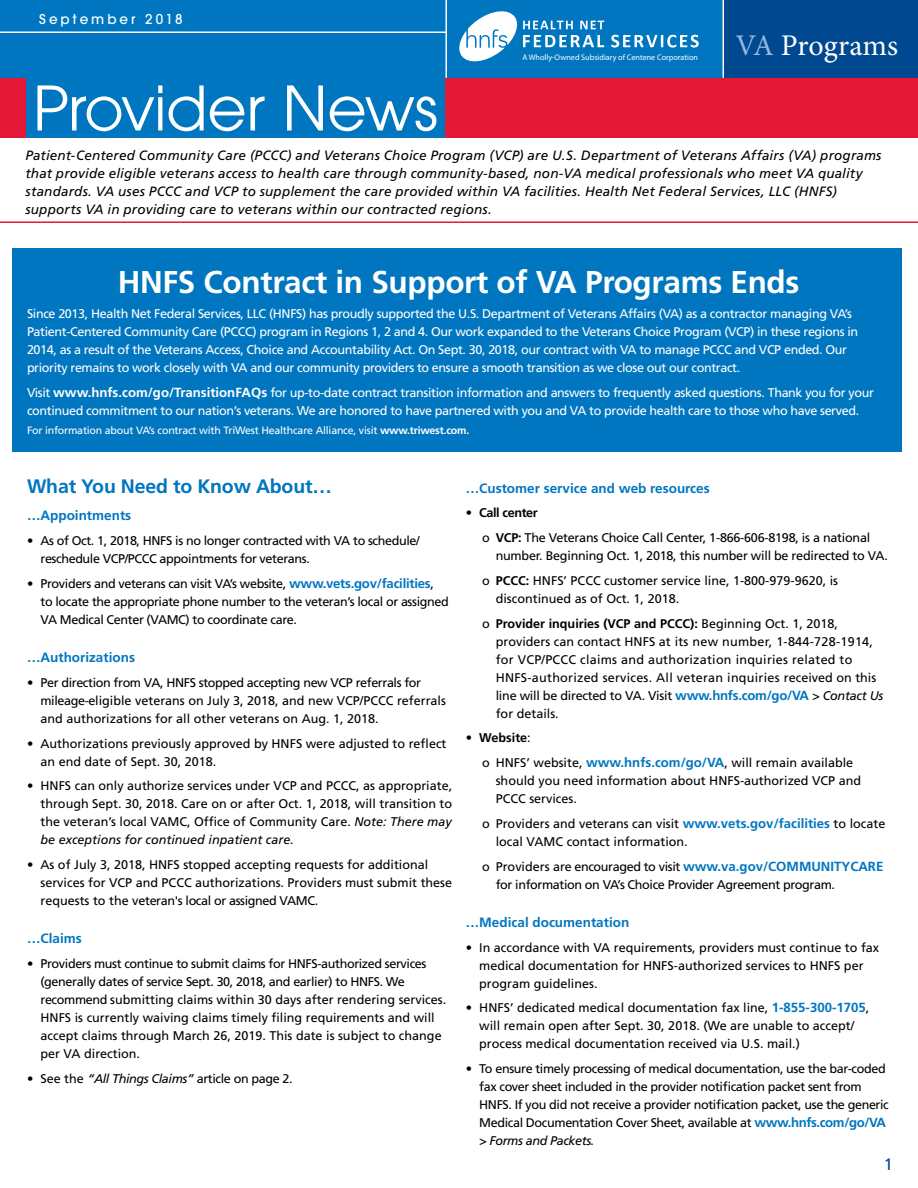
<style>
.page{position:relative;width:918px;height:1188px;background:#fff}
.page>*{position:absolute;margin:0;border:0;box-sizing:border-box;transform-origin:0 0}
.t1{font:67.5px "Avant Garde Gothic Itc T";letter-spacing:-.015em;color:#fff}
.t2{font:700 31.5px "Frutiger";letter-spacing:-.01em;color:#fff}
.t3{font:30px "Minion Pro";letter-spacing:-.005em;color:#fff}
.t4{font:700 19.5px "Frutiger";letter-spacing:-.01em;color:#0076c0}
.t5{font:16.5px "Frutiger";color:#004990}
.t6{font:500 15px "Avant Garde Gothic Itc T";letter-spacing:.2em;color:#fff}
.t7{font:italic 13.5px/18px "Frutiger";letter-spacing:.01em;color:#000}
.t8{font:700 13.5px "Frutiger";color:#0076c0}
.t9{font:12.6px/18px "Frutiger";color:#000}
.t10{font:12.6px/18px "Frutiger";letter-spacing:-.03em;color:#fff}
.t11{font:12.6px/18px "Frutiger";letter-spacing:-.03em;color:#000}
.t12{font:12.6px/18px "Frutiger";letter-spacing:.02em;color:#000}
.t13{font:12.6px/24.8px "Frutiger";letter-spacing:-.02em;color:#000}
.t14{font:10.65px "Frutiger";letter-spacing:-.02em;color:#fff}
.t15{font:8.1px "Myriad Pro";color:#fff}
.s1{color:#95b8e1}
.s2{font-weight:700;font-size:13.2px}
.s3{font-weight:700}
.s4{font-weight:700;font-size:13.2px;color:#0076c0}
.s5{font-style:italic}
</style>
<div class="page">
<div style="left:13px;top:248px;width:889px;height:203px;background:#0076c0"></div>
<hr style="left:0;top:221px;width:918px;height:2px;background:#e31837">
<div style="left:0;top:0;width:724px;height:137px;background:#0076c0"></div>
<div style="left:724px;top:0;width:194px;height:137px;background:#004990"></div>
<div style="left:0;top:78px;width:26px;height:59px;background:#e31837"></div>
<div style="left:446px;top:78px;width:472px;height:59px;background:#e31837"></div>
<hr style="left:723px;top:0;width:1px;height:78px;background:#fff">
<hr style="left:446px;top:0;width:1px;height:78px;background:#fff">
<hr style="left:0;top:32px;width:446px;height:1px;background:#fff">
<svg style="left:611px;top:35px;width:88px;height:13px"></svg>
<svg style="left:459px;top:11px;width:145px;height:51px"></svg>
<p class="t6" style="left:39px;top:10px;width:145px">September 2018</p>
<p class="t15" style="left:522px;top:52px;width:177px">A Wholly-Owned Subsidiary of Centene Corporation</p>
<h3 class="t3" style="left:735px;top:25px;width:164px"><span class="s1">VA</span> Programs</h3>
<h1 class="t1" style="left:33px;top:69px;width:408px">Provider News</h1>
<p class="t7" style="left:26px;top:146px;width:857px">Patient-Centered Community Care (PCCC) and Veterans Choice Program (VCP) are U.S. Department of Veterans Affairs (VA) programs that provide eligible veterans access to health care through community-based, non-VA medical professionals who meet VA quality standards. VA uses PCCC and VCP to supplement the care provided within VA facilities. Health Net Federal Services, LLC (HNFS) supports VA in providing care to veterans within our contracted regions.</p>
<h2 class="t2" style="left:118px;top:264px;width:683px">HNFS Contract in Support of VA Programs Ends</h2>
<p class="t10" style="left:27px;top:305px;width:833px">Since 2013, Health Net Federal Services, LLC (HNFS) has proudly supported the U.S. Department of Veterans Affairs (VA) as a contractor managing VA’s Patient-Centered Community Care (PCCC) program in Regions 1, 2 and 4. Our work expanded to the Veterans Choice Program (VCP) in these regions in 2014, as a result of the Veterans Access, Choice and Accountability Act. On Sept. 30, 2018, our contract with VA to manage PCCC and VCP ended. Our priority remains to work closely with VA and our community providers to ensure a smooth transition as we close out our contract.</p>
<p class="t10" style="left:27px;top:383px;width:849px">Visit <span class="s2">www.hnfs.com/go/TransitionFAQs</span> for up-to-date contract transition information and answers to frequently asked questions. Thank you for your continued commitment to our nation’s veterans. We are honored to have partnered with you and VA to provide health care to those who have served.</p>
<p class="t14" style="left:27px;top:424px;width:444px">For information about VA’s contract with TriWest Healthcare Alliance, visit <span class="s3">www.triwest.com.</span></p>
<h3 class="t4" style="left:27px;top:474px;width:306px">What You Need to Know About…</h3>
<p class="t8" style="left:27px;top:508px;width:106px">…Appointments</p>
<p class="t11" style="left:40px;top:532px;width:381px;text-indent:-13px">• As of Oct. 1, 2018, HNFS is no longer contracted with VA to schedule/ reschedule VCP/PCCC appointments for veterans.</p>
<p class="t11" style="left:41px;top:574px;width:410px;text-indent:-14px">• Providers and veterans can visit VA’s website, <span class="s4">www.vets.gov/facilities</span>, to locate the appropriate phone number to the veteran’s local or assigned<br>VA Medical Center (VAMC) to coordinate care.</p>
<p class="t8" style="left:27px;top:649px;width:109px">…Authorizations</p>
<p class="t9" style="left:40px;top:673px;width:407px;text-indent:-13px">• Per direction from VA, HNFS stopped accepting new VCP referrals for mileage-eligible veterans on July 3, 2018, and new VCP/PCCC referrals and authorizations for all other veterans on Aug. 1, 2018.</p>
<p class="t9" style="left:40px;top:734px;width:408px;text-indent:-13px">• Authorizations previously approved by HNFS were adjusted to reflect an end date of Sept. 30, 2018.</p>
<p class="t9" style="left:40px;top:777px;width:413px;text-align:justify;text-indent:-13px">• HNFS can only authorize services under VCP and PCCC, as appropriate, through Sept. 30, 2018. Care on or after Oct. 1, 2018, will transition to the veteran’s local VAMC, Office of Community Care. <span class="s5">Note: There may be exceptions for continued inpatient care.</span></p>
<p class="t9" style="left:40px;top:856px;width:413px;text-indent:-13px">• As of July 3, 2018, HNFS stopped accepting requests for additional services for VCP and PCCC authorizations. Providers must submit these requests to the veteran's local or assigned VAMC.</p>
<p class="t8" style="left:27px;top:931px;width:56px">…Claims</p>
<p class="t9" style="left:40px;top:955px;width:407px;text-indent:-13px">• Providers must continue to submit claims for HNFS-authorized services (generally dates of service Sept. 30, 2018, and earlier) to HNFS. We recommend submitting claims within 30 days after rendering services.<br>HNFS is currently waiving claims timely filing requirements and will accept claims through March 26, 2019. This date is subject to change per VA direction.</p>
<p class="t11" style="left:27px;top:1069px;width:267px">• See the <span class="s5">“All Things Claims”</span> article on page 2.</p>
<p class="t8" style="left:466px;top:480px;width:246px">…Customer service and web resources</p>
<p class="t13" style="left:482px;top:501px;width:390px;text-indent:-16px">• <span class="s3">Call center<br></span>o <span class="s3">VCP:</span> The Veterans Choice Call Center, 1-866-606-8198, is a national</p>
<p class="t13" style="left:482px;top:543px;width:407px;text-indent:13px">number. Beginning Oct. 1, 2018, this number will be redirected to VA. o <span class="s3">PCCC:</span> HNFS’ PCCC customer service line, 1-800-979-9620, is</p>
<p class="t9" style="left:482px;top:586px;width:357px;line-height:24.8px;text-indent:13px">discontinued as of Oct. 1, 2018.<br>o <span class="s3">Provider inquiries (VCP and PCCC):</span> Beginning Oct. 1, 2018,</p>
<p class="t12" style="left:496px;top:632px;width:389px">providers can contact HNFS at its new number, 1-844-728-1914, for VCP/PCCC claims and authorization inquiries related to HNFS-authorized services. All veteran inquiries received on this line will be directed to VA. Visit <span class="s4">www.hnfs.com/go/VA</span> <span class="s5">&gt; Contact Us </span>for details.</p>
<p class="t9" style="left:482px;top:726px;width:373px;line-height:24.8px;text-indent:-16px">• <span class="s3">Website</span>:<br>o HNFS’ website, <span class="s4">www.hnfs.com/go/VA</span>, will remain available</p>
<p class="t9" style="left:496px;top:772px;width:367px">should you need information about HNFS-authorized VCP and<br>PCCC services.</p>
<p class="t9" style="left:496px;top:814px;width:391px;text-indent:-13px">o Providers and veterans can visit <span class="s4">www.vets.gov/facilities</span> to locate local VAMC contact information.</p>
<p class="t11" style="left:496px;top:857px;width:389px;text-indent:-13px">o Providers are encouraged to visit <span class="s4">www.va.gov/COMMUNITYCARE </span>for information on VA’s Choice Provider Agreement program.</p>
<p class="t8" style="left:466px;top:914px;width:165px">…Medical documentation</p>
<p class="t9" style="left:479px;top:938px;width:402px;text-indent:-13px">• In accordance with VA requirements, providers must continue to fax medical documentation for HNFS-authorized services to HNFS per program guidelines.</p>
<p class="t9" style="left:479px;top:999px;width:392px;text-indent:-14px">• HNFS’ dedicated medical documentation fax line, <span class="s4">1-855-300-1705</span>, will remain open after Sept. 30, 2018. (We are unable to accept/ process medical documentation received via U.S. mail.)</p>
<p class="t11" style="left:479px;top:1060px;width:411px;text-indent:-13px">• To ensure timely processing of medical documentation, use the bar-coded fax cover sheet included in the provider notification packet sent from HNFS. If you did not receive a provider notification packet, use the generic Medical Documentation Cover Sheet, available at <span class="s4">www.hnfs.com/go/VA </span><span class="s5">&gt; Forms and Packets.</span></p>
<h3 class="t5" style="left:884px;top:1155px;width:11px">1</h3>
</div>
